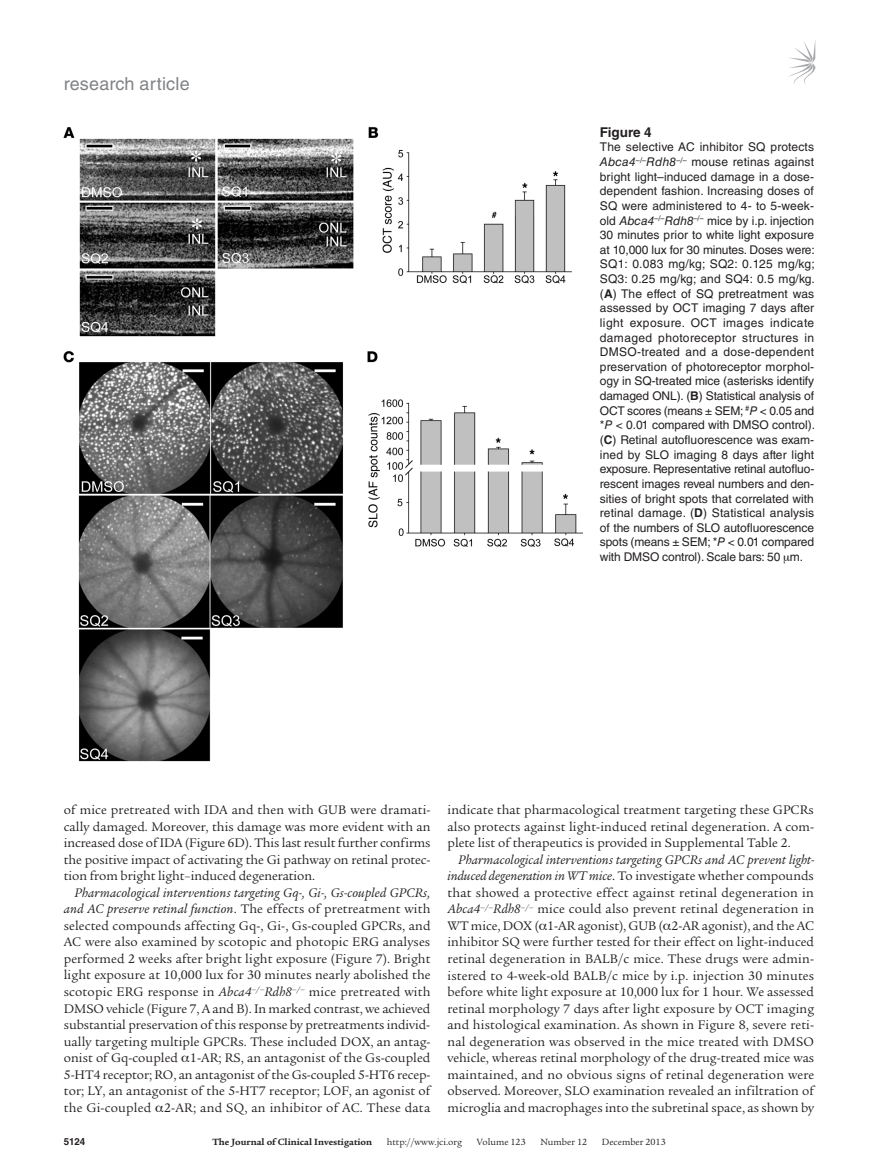
<style>
.page{position:relative;width:878px;height:1175px;background:#fff}
.page>*{position:absolute;margin:0;border:0;box-sizing:border-box;transform-origin:0 0}
.t1{font:18px "Helvetica LT Std";letter-spacing:.01em;color:#808285}
.t2{font:13.5px/16.5px "Legacy Serif Std";color:#231f20;text-align:justify}
.t3{font:700 13.5px "Helvetica LT Std";color:#231f20}
.t4{font:12px/14.7px "Helvetica LT Std";letter-spacing:-.01em;color:#231f20;text-align:justify}
.t5{font:9.75px "Legacy Serif Std";color:#231f20}
.t6{font:700 9.75px "Legacy Serif Std";color:#231f20}
.t7{font:700 9.75px "Helvetica LT Std";color:#231f20}
.s1{font-style:italic}
.s2{font-weight:700}
</style>
<div class="page">
<svg style="left:789px;top:42px;width:26px;height:43px"></svg>
<img style="left:63px;top:127px;width:520px;height:635px">
<h1 class="t1" style="left:64px;top:73px;width:127px">research article</h1>
<p class="t3" style="left:600px;top:124px;width:53px">Figure 4</p>
<p class="t4" style="left:600px;top:140px;width:217px">The selective AC inhibitor SQ protects <span class="s1">Abca4</span><sup>–/–</sup><span class="s1">Rdh8</span><sup>–/–</sup> mouse retinas against bright light–induced damage in a dose&shy;dependent fashion. Increasing doses of SQ were administered to 4- to 5-week&shy;old <span class="s1">Abca4</span><sup>–/–</sup><span class="s1">Rdh8</span><sup>–/–</sup> mice by i.p. injection 30 minutes prior to white light exposure at 10,000 lux for 30 minutes. Doses were:<br>SQ1: 0.083 mg/kg; SQ2: 0.125 mg/kg; SQ3: 0.25 mg/kg; and SQ4: 0.5 mg/kg. (<span class="s2">A</span>) The effect of SQ pretreatment was assessed by OCT imaging 7 days after light exposure. OCT images indicate damaged photoreceptor structures in DMSO-treated and a dose-dependent preservation of photoreceptor morphol&shy;ogy in SQ-treated mice (asterisks identify damaged ONL). (<span class="s2">B</span>) Statistical analysis of OCT scores (means ± SEM; <sup>#</sup><span class="s1">P</span> &lt; 0.05 and *<span class="s1">P</span> &lt; 0.01 compared with DMSO control). (<span class="s2">C</span>) Retinal autofluorescence was exam&shy;ined by SLO imaging 8 days after light exposure. Representative retinal autofluo&shy;rescent images reveal numbers and den&shy;sities of bright spots that correlated with retinal damage. (<span class="s2">D</span>) Statistical analysis of the numbers of SLO autofluorescence spots (means ± SEM; *<span class="s1">P</span> &lt; 0.01 compared with DMSO control). Scale bars: 50 m.</p>
<p class="t2" style="left:64px;top:802px;width:368px">of mice pretreated with IDA and then with GUB were dramati&shy;cally damaged. Moreover, this damage was more evident with an increased dose of IDA (Figure 6D). This last result further confirms the positive impact of activating the Gi pathway on retinal protec&shy;tion from bright light–induced degeneration.</p>
<p class="t2" style="left:64px;top:884px;width:368px;text-indent:11px"><span class="s1">Pharmacological interventions targeting Gq-, Gi-, Gs-coupled GPCRs, and AC preserve retinal function</span>. The effects of pretreatment with selected compounds affecting Gq-, Gi-, Gs-coupled GPCRs, and AC were also examined by scotopic and photopic ERG analyses performed 2 weeks after bright light exposure (Figure 7). Bright light exposure at 10,000 lux for 30 minutes nearly abolished the scotopic ERG response in <span class="s1">Abca4</span><sup>–/–</sup><span class="s1">Rdh8</span><sup>–/–</sup> mice pretreated with DMSO vehicle (Figure 7, A and B). In marked contrast, we achieved substantial preservation of this response by pretreatments individ&shy;ually targeting multiple GPCRs. These included DOX, an antag&shy;onist of Gq-coupled 1-AR; RS, an antagonist of the Gs-coupled 5-HT4 receptor; RO, an antagonist of the Gs-coupled 5-HT6 recep&shy;tor; LY, an antagonist of the 5-HT7 receptor; LOF, an agonist of the Gi-coupled 2-AR; and SQ, an inhibitor of AC. These data</p>
<p class="t2" style="left:447px;top:802px;width:368px">indicate that pharmacological treatment targeting these GPCRs also protects against light-induced retinal degeneration. A com&shy;plete list of therapeutics is provided in Supplemental Table 2.</p>
<p class="t2" style="left:447px;top:851px;width:368px;text-indent:11px"><span class="s1">Pharmacological interventions targeting GPCRs and AC prevent light&shy;induced degeneration in WT mice</span>. To investigate whether compounds that showed a protective effect against retinal degeneration in <span class="s1">Abca4</span><sup>–/–</sup><span class="s1">Rdh8</span><sup>–/–</sup> mice could also prevent retinal degeneration in WT mice, DOX ( 1-AR agonist), GUB ( 2-AR agonist), and the AC inhibitor SQ were further tested for their effect on light-induced retinal degeneration in BALB/c mice. These drugs were admin&shy;istered to 4-week-old BALB/c mice by i.p. injection 30 minutes before white light exposure at 10,000 lux for 1 hour. We assessed retinal morphology 7 days after light exposure by OCT imaging and histological examination. As shown in Figure 8, severe reti&shy;nal degeneration was observed in the mice treated with DMSO vehicle, whereas retinal morphology of the drug-treated mice was maintained, and no obvious signs of retinal degeneration were observed. Moreover, SLO examination revealed an infiltration of microglia and macrophages into the subretinal space, as shown by</p>
<p class="t7" style="left:64px;top:1135px;width:23px">5124</p>
<p class="t6" style="left:212px;top:1135px;width:161px">The Journal of Clinical Investigation</p>
<p class="t5" style="left:387px;top:1136px;width:77px">http://www.jci.org</p>
<p class="t5" style="left:477px;top:1136px;width:50px">Volume 123</p>
<p class="t5" style="left:540px;top:1136px;width:48px">Number 12</p>
<p class="t5" style="left:602px;top:1136px;width:65px">December 2013</p>
</div>
